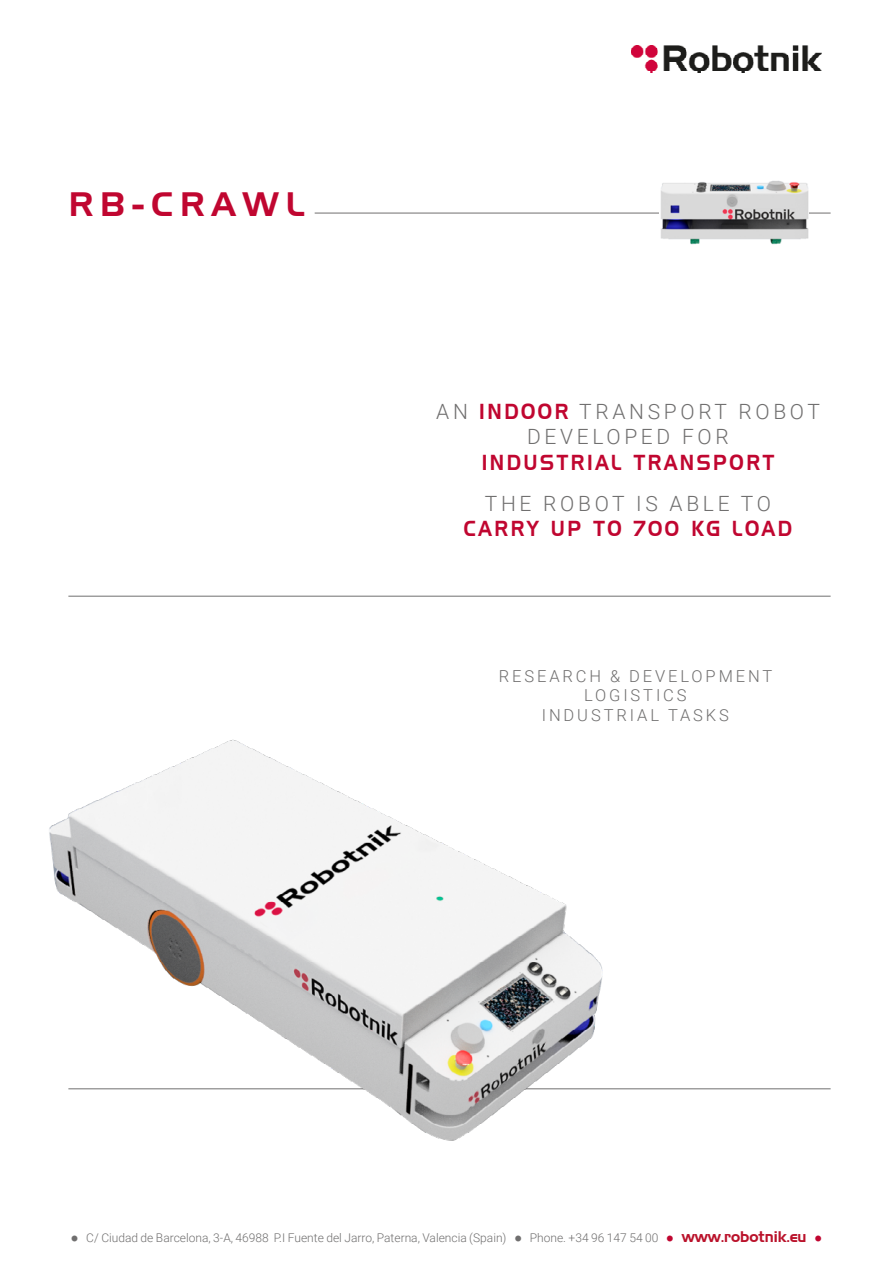
<style>
.page{position:relative;width:893px;height:1263px;background:#fff}
.page>*{position:absolute;margin:0;border:0;box-sizing:border-box;transform-origin:0 0}
.t1{font:33px "Handel Gothic BT";letter-spacing:.21em;color:#c00630}
.t2{font:21.15px "Handel Gothic BT";letter-spacing:.14em;color:#c00630;scale:.87 1}
.t3{font:300 21px/25.2px "Roboto";letter-spacing:.175em;color:#706f6f;text-align:center}
.t4{font:300 16.5px/19.8px "Roboto";letter-spacing:.175em;color:#706f6f;text-align:center}
.t5{font:15px "Handel Gothic BT";color:#ba122b}
.t6{font:300 12px "Roboto";color:#706f6f}
.s1{font-family:"Handel Gothic BT";font-weight:400;font-size:21.15px;color:#c00630}
</style>
<div class="page">
<img style="left:632px;top:46px;width:189px;height:27px">
<hr style="left:68px;top:1088px;width:763px;height:1px;background:#706f6f">
<hr style="left:68px;top:596px;width:763px;height:1px;background:#706f6f">
<hr style="left:315px;top:213px;width:516px;height:1px;background:#706f6f">
<img style="left:659px;top:180px;width:150px;height:65px">
<img style="left:49px;top:739px;width:640px;height:402px">
<h1 class="t1" style="left:68px;top:184px;width:237px">RB-CRAWL</h1>
<h3 class="t3" style="left:436px;top:398px;width:385px">AN <span class="s1">INDOOR</span> TRANSPORT ROBOT<br>DEVELOPED FOR</h3>
<h2 class="t2" style="left:482px;top:449px;width:338px">INDUSTRIAL TRANSPORT</h2>
<h3 class="t3" style="left:485px;top:490px;width:288px">THE ROBOT IS ABLE TO</h3>
<h2 class="t2" style="left:464px;top:516px;width:379px">CARRY UP TO 700 KG LOAD</h2>
<h3 class="t4" style="left:499px;top:665px;width:275px">RESEARCH &amp; DEVELOPMENT<br>LOGISTICS<br>INDUSTRIAL TASKS</h3>
<p class="t6" style="left:86px;top:1229px;width:422px">C/ Ciudad de Barcelona, 3-A, 46988 P.I Fuente del Jarro, Paterna, Valencia (Spain)</p>
<p class="t6" style="left:530px;top:1229px;width:130px">Phone. +34 96 147 54 00</p>
<p class="t5" style="left:682px;top:1228px;width:126px">www.robotnik.eu</p>
</div>
